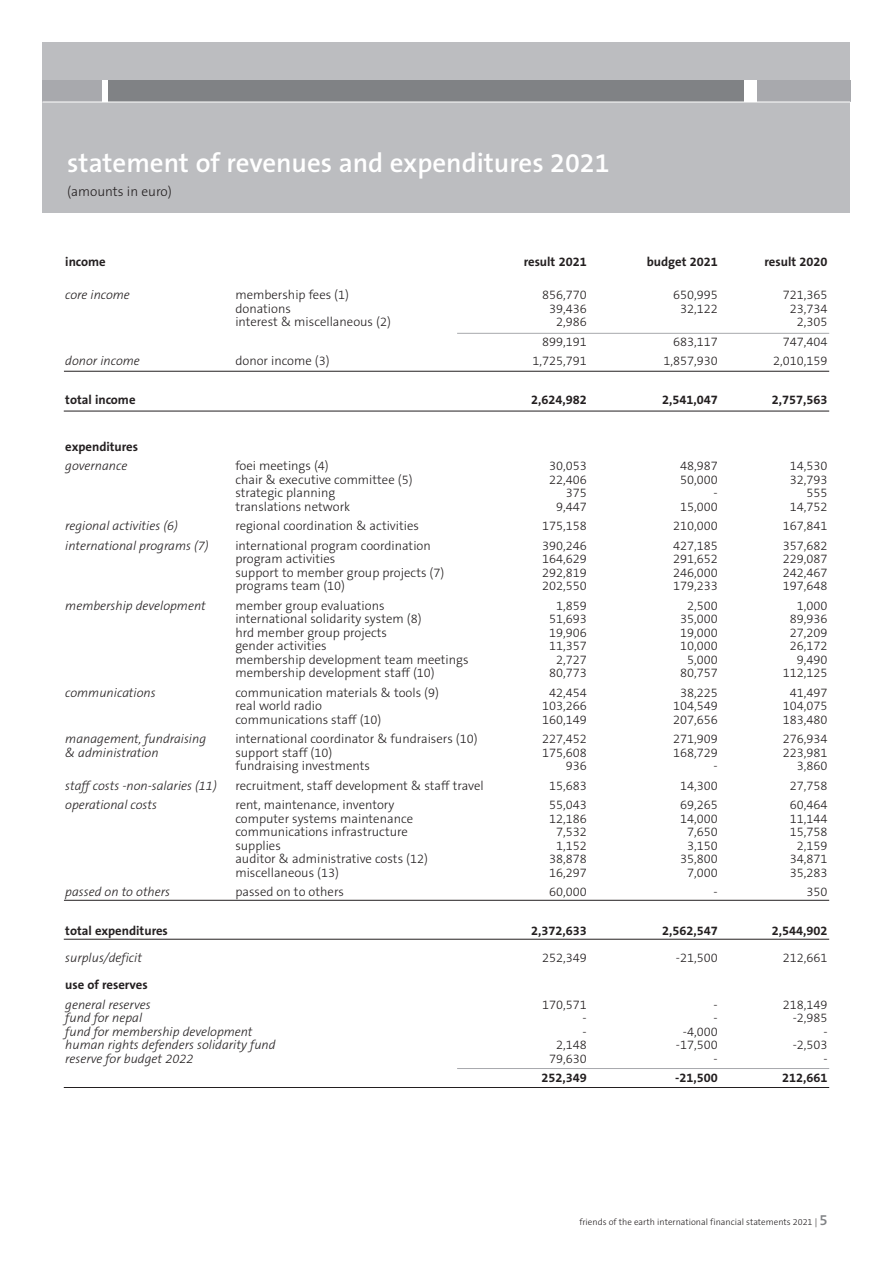
<style>
.page{position:relative;width:893px;height:1263px;background:#fff}
.page>*{position:absolute;margin:0;border:0;box-sizing:border-box;transform-origin:0 0}
.t1{font:600 27px "The Sans B6";color:#fff}
.t2{font:300 13.5px "The Sans B3";color:#231f20}
.t3{font:300 12.75px/13.5px "The Sans B3";color:#231f20}
.t4{font:italic 300 12.75px/13.5px "The Sans B3";color:#231f20}
.t5{font:700 12.75px "The Sans B7";color:#231f20}
.t6{font:300 9px "The Sans B3";color:#231f20}
.s1{font-family:"The Sans B6";font-weight:600;font-size:15px;color:#808285}
</style>
<div class="page">
<div style="left:43px;top:43px;width:807px;height:170px;background:#bcbdc0"></div>
<hr style="left:64px;top:371px;width:765px;height:1px;background:#231f20">
<hr style="left:457px;top:333px;width:372px;height:1px;background:#a8a9ad">
<hr style="left:64px;top:411px;width:765px;height:1px;background:#231f20">
<hr style="left:64px;top:900px;width:765px;height:1px;background:#231f20">
<hr style="left:64px;top:939px;width:765px;height:1px;background:#231f20">
<hr style="left:457px;top:1068px;width:372px;height:1px;background:#a8a9ad">
<hr style="left:64px;top:1087px;width:765px;height:1px;background:#231f20">
<div style="left:43px;top:81px;width:807px;height:21px;background:#808285"></div>
<div style="left:43px;top:81px;width:63px;height:21px;background:#a8a9ad"></div>
<div style="left:102px;top:81px;width:5px;height:21px;background:#fff"></div>
<div style="left:744px;top:81px;width:106px;height:21px;background:#a8a9ad"></div>
<div style="left:744px;top:81px;width:13px;height:21px;background:#fff"></div>
<hr style="left:43px;top:102px;width:807px;height:1px;background:#fff">
<h1 class="t1" style="left:67px;top:152px;width:544px">statement of revenues and expenditures 2021</h1>
<p class="t2" style="left:67px;top:186px;width:106px">(amounts in euro)</p>
<p class="t5" style="left:65px;top:256px;width:42px">income</p>
<p class="t4" style="left:65px;top:289px;width:66px">core income</p>
<p class="t3" style="left:235px;top:289px;width:157px">membership fees (1) donations<br>interest &amp; miscellaneous (2)</p>
<p class="t3" style="left:235px;top:355px;width:96px">donor income (3)</p>
<p class="t4" style="left:65px;top:355px;width:76px">donor income</p>
<p class="t5" style="left:65px;top:394px;width:72px">total income</p>
<p class="t5" style="left:65px;top:440px;width:74px">expenditures</p>
<p class="t4" style="left:65px;top:460px;width:64px">governance</p>
<p class="t3" style="left:235px;top:460px;width:179px">foei meetings (4)<br>chair &amp; executive committee (5) strategic planning<br>translations network</p>
<p class="t3" style="left:235px;top:517px;width:197px;line-height:19.5px">regional coordination &amp; activities international program coordination</p>
<p class="t3" style="left:235px;top:553px;width:210px">program activities<br>support to member group projects (7) programs team (10)</p>
<p class="t3" style="left:235px;top:599px;width:235px">member group evaluations<br>international solidarity system (8)<br>hrd member group projects<br>gender activities<br>membership development team meetings membership development staff (10)</p>
<p class="t3" style="left:235px;top:686px;width:205px">communication materials &amp; tools (9) real world radio<br>communications staff (10)</p>
<p class="t3" style="left:235px;top:733px;width:244px">international coordinator &amp; fundraisers (10) support staff (10)<br>fundraising investments</p>
<p class="t3" style="left:235px;top:776px;width:250px;line-height:19.5px">recruitment, staff development &amp; staff travel rent, maintenance, inventory</p>
<p class="t3" style="left:235px;top:812px;width:194px">computer systems maintenance communications infrastructure supplies<br>auditor &amp; administrative costs (12) miscellaneous (13)</p>
<p class="t3" style="left:235px;top:886px;width:110px">passed on to others</p>
<p class="t4" style="left:65px;top:517px;width:145px;line-height:19.5px">regional activities (6) international programs (7)</p>
<p class="t4" style="left:65px;top:599px;width:142px">membership development</p>
<p class="t4" style="left:65px;top:686px;width:92px">communications</p>
<p class="t4" style="left:65px;top:733px;width:142px">management, fundraising &amp; administration</p>
<p class="t4" style="left:65px;top:776px;width:153px;line-height:19.5px">staff costs -non-salaries (11) operational costs</p>
<p class="t4" style="left:65px;top:886px;width:106px">passed on to others</p>
<p class="t5" style="left:65px;top:925px;width:104px">total expenditures</p>
<p class="t4" style="left:65px;top:952px;width:78px">surplus/deficit</p>
<p class="t5" style="left:65px;top:979px;width:84px">use of reserves</p>
<p class="t4" style="left:65px;top:998px;width:212px">general reserves<br>fund for nepal<br>fund for membership development human rights defenders solidarity fund reserve for budget 2022</p>
<p class="t5" style="left:524px;top:256px;width:64px">result 2021</p>
<p class="t3" style="left:542px;top:289px;width:46px;text-align:right">856,770<br>39,436<br>2,986</p>
<p class="t3" style="left:532px;top:332px;width:56px;line-height:19.5px;text-align:right">899,191<br>1,725,791</p>
<p class="t5" style="left:531px;top:394px;width:57px">2,624,982</p>
<p class="t3" style="left:549px;top:460px;width:39px;text-align:right">30,053<br>22,406<br>375<br>9,447</p>
<p class="t3" style="left:542px;top:517px;width:46px;line-height:19.5px">175,158<br>390,246</p>
<p class="t3" style="left:542px;top:553px;width:46px;text-align:justify">164,629<br>292,819<br>202,550</p>
<p class="t3" style="left:549px;top:599px;width:39px;text-align:center">1,859<br>51,693<br>19,906<br>11,357<br>2,727<br>80,773</p>
<p class="t3" style="left:542px;top:686px;width:46px;text-align:center">42,454<br>103,266<br>160,149</p>
<p class="t3" style="left:542px;top:733px;width:46px;text-align:right">227,452<br>175,608<br>936</p>
<p class="t3" style="left:549px;top:776px;width:39px;line-height:19.5px">15,683<br>55,043</p>
<p class="t3" style="left:549px;top:812px;width:39px;text-align:center">12,186<br>7,532<br>1,152<br>38,878<br>16,297</p>
<p class="t3" style="left:549px;top:886px;width:39px">60,000</p>
<p class="t5" style="left:531px;top:925px;width:57px">2,372,633</p>
<p class="t3" style="left:542px;top:952px;width:46px">252,349</p>
<p class="t3" style="left:542px;top:998px;width:46px;text-align:right">170,571 -<br>-<br>2,148<br>79,630</p>
<p class="t5" style="left:541px;top:1072px;width:47px">252,349</p>
<p class="t5" style="left:647px;top:256px;width:73px">budget 2021</p>
<p class="t3" style="left:673px;top:289px;width:46px;text-align:center">650,995<br>32,122</p>
<p class="t3" style="left:663px;top:332px;width:56px;line-height:19.5px;text-align:right">683,117<br>1,857,930</p>
<p class="t5" style="left:662px;top:394px;width:57px">2,541,047</p>
<p class="t3" style="left:680px;top:460px;width:39px;text-align:right">48,987<br>50,000 -<br>15,000</p>
<p class="t3" style="left:673px;top:517px;width:46px;line-height:19.5px">210,000<br>427,185</p>
<p class="t3" style="left:673px;top:553px;width:46px;text-align:justify">291,652<br>246,000<br>179,233</p>
<p class="t3" style="left:680px;top:599px;width:39px;text-align:center">2,500<br>35,000<br>19,000<br>10,000<br>5,000<br>80,757</p>
<p class="t3" style="left:673px;top:686px;width:46px;text-align:center">38,225<br>104,549<br>207,656</p>
<p class="t3" style="left:673px;top:733px;width:46px;text-align:right">271,909<br>168,729 -</p>
<p class="t3" style="left:680px;top:776px;width:39px;line-height:19.5px">14,300<br>69,265</p>
<p class="t3" style="left:680px;top:812px;width:39px;text-align:center">14,000<br>7,650<br>3,150<br>35,800<br>7,000</p>
<p class="t3" style="left:713px;top:886px;width:6px">-</p>
<p class="t5" style="left:662px;top:925px;width:57px">2,562,547</p>
<p class="t3" style="left:676px;top:952px;width:43px">-21,500</p>
<p class="t3" style="left:676px;top:998px;width:43px;text-align:right">-<br>- -4,000 -17,500 -</p>
<p class="t5" style="left:675px;top:1072px;width:44px">-21,500</p>
<p class="t5" style="left:764px;top:256px;width:64px">result 2020</p>
<p class="t3" style="left:783px;top:289px;width:46px;text-align:right">721,365<br>23,734<br>2,305</p>
<p class="t3" style="left:773px;top:332px;width:56px;line-height:19.5px;text-align:right">747,404<br>2,010,159</p>
<p class="t5" style="left:772px;top:394px;width:57px">2,757,563</p>
<p class="t3" style="left:790px;top:460px;width:39px;text-align:right">14,530<br>32,793<br>555<br>14,752</p>
<p class="t3" style="left:783px;top:517px;width:46px;line-height:19.5px">167,841<br>357,682</p>
<p class="t3" style="left:783px;top:553px;width:46px;text-align:justify">229,087<br>242,467<br>197,648</p>
<p class="t3" style="left:783px;top:599px;width:46px;text-align:right">1,000<br>89,936<br>27,209<br>26,172<br>9,490<br>112,125</p>
<p class="t3" style="left:783px;top:686px;width:46px;text-align:center">41,497<br>104,075<br>183,480</p>
<p class="t3" style="left:783px;top:733px;width:46px;text-align:right">276,934<br>223,981<br>3,860</p>
<p class="t3" style="left:790px;top:776px;width:39px;line-height:19.5px">27,758<br>60,464</p>
<p class="t3" style="left:790px;top:812px;width:39px;text-align:center">11,144<br>15,758<br>2,159<br>34,871<br>35,283</p>
<p class="t3" style="left:806px;top:886px;width:23px">350</p>
<p class="t5" style="left:772px;top:925px;width:57px">2,544,902</p>
<p class="t3" style="left:783px;top:952px;width:46px">212,661</p>
<p class="t3" style="left:783px;top:998px;width:46px;text-align:right">218,149 -2,985<br>-<br>-2,503<br>-</p>
<p class="t5" style="left:782px;top:1072px;width:47px">212,661</p>
<p class="t6" style="left:579px;top:1217px;width:250px">friends of the earth international financial statements 2021 | <span class="s1">5</span></p>
</div>
